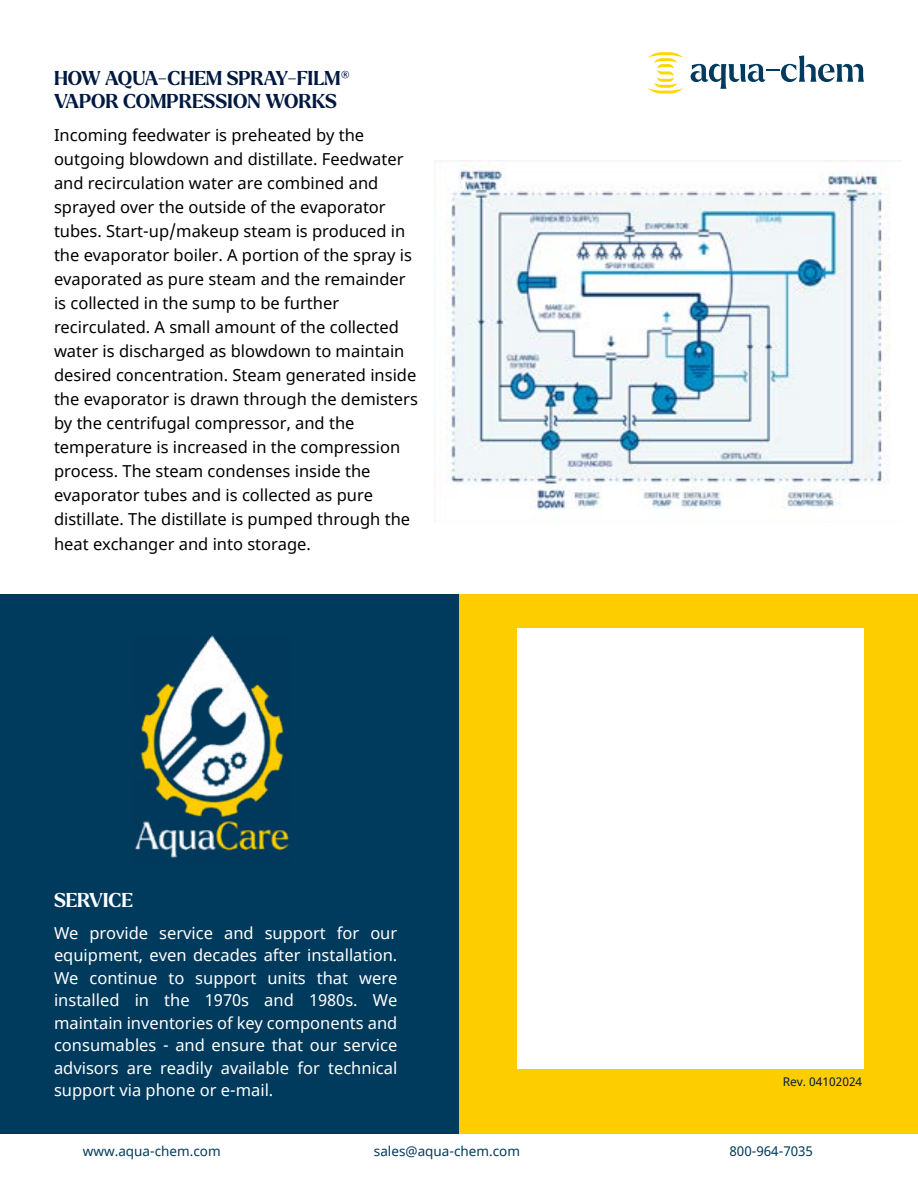
<style>
.page{position:relative;width:918px;height:1188px;background:#fff}
.page>*{position:absolute;margin:0;border:0;box-sizing:border-box;transform-origin:0 0}
.t1{font:700 19.5px/23.4px "Larken";letter-spacing:-.005em;color:#001941}
.t2{font:700 19.5px "Larken";letter-spacing:-.005em;color:#fff}
.t3{font:16.5px/24px "Noto Sans";color:#000}
.t4{font:16.5px/22.5px "Noto Sans";color:#fff;text-align:justify}
.t5{font:13.5px "Noto Sans";color:#003a5d}
.t6{font:12px "Noto Sans";color:#001941}
</style>
<div class="page">
<div style="left:0;top:594px;width:459px;height:540px;background:#003a5d"></div>
<div style="left:459px;top:594px;width:459px;height:540px;background:#fecd00"></div>
<img style="left:434px;top:161px;width:456px;height:349px">
<div style="left:518px;top:628px;width:346px;height:441px;background:#fff"></div>
<img style="left:135px;top:635px;width:154px;height:223px">
<svg style="left:648px;top:52px;width:35px;height:42px"></svg>
<svg style="left:691px;top:55px;width:173px;height:34px"></svg>
<p class="t1" style="left:54px;top:67px;width:297px">HOW AQUA-CHEM SPRAY-FILM®<br>VAPOR COMPRESSION WORKS</p>
<p class="t3" style="left:54px;top:124px;width:365px">Incoming feedwater is preheated by the outgoing blowdown and distillate. Feedwater and recirculation water are combined and sprayed over the outside of the evaporator tubes. Start-up/makeup steam is produced in the evaporator boiler. A portion of the spray is evaporated as pure steam and the remainder is collected in the sump to be further recirculated. A small amount of the collected water is discharged as blowdown to maintain desired concentration. Steam generated inside the evaporator is drawn through the demisters by the centrifugal compressor, and the temperature is increased in the compression process. The steam condenses inside the evaporator tubes and is collected as pure distillate. The distillate is pumped through the heat exchanger and into storage.</p>
<p class="t2" style="left:54px;top:888px;width:81px">SERVICE</p>
<p class="t4" style="left:54px;top:922px;width:345px">We provide service and support for our equipment, even decades after installation.<br>We continue to support units that were installed in the 1970s and 1980s. We maintain inventories of key components and consumables - and ensure that our service advisors are readily available for technical support via phone or e-mail.</p>
<p class="t6" style="left:783px;top:1073px;width:81px">Rev. 04102024</p>
<p class="t5" style="left:83px;top:1141px;width:139px">www.aqua-chem.com</p>
<p class="t5" style="left:374px;top:1141px;width:148px">sales@aqua-chem.com</p>
<p class="t5" style="left:730px;top:1141px;width:85px">800-964-7035</p>
</div>
